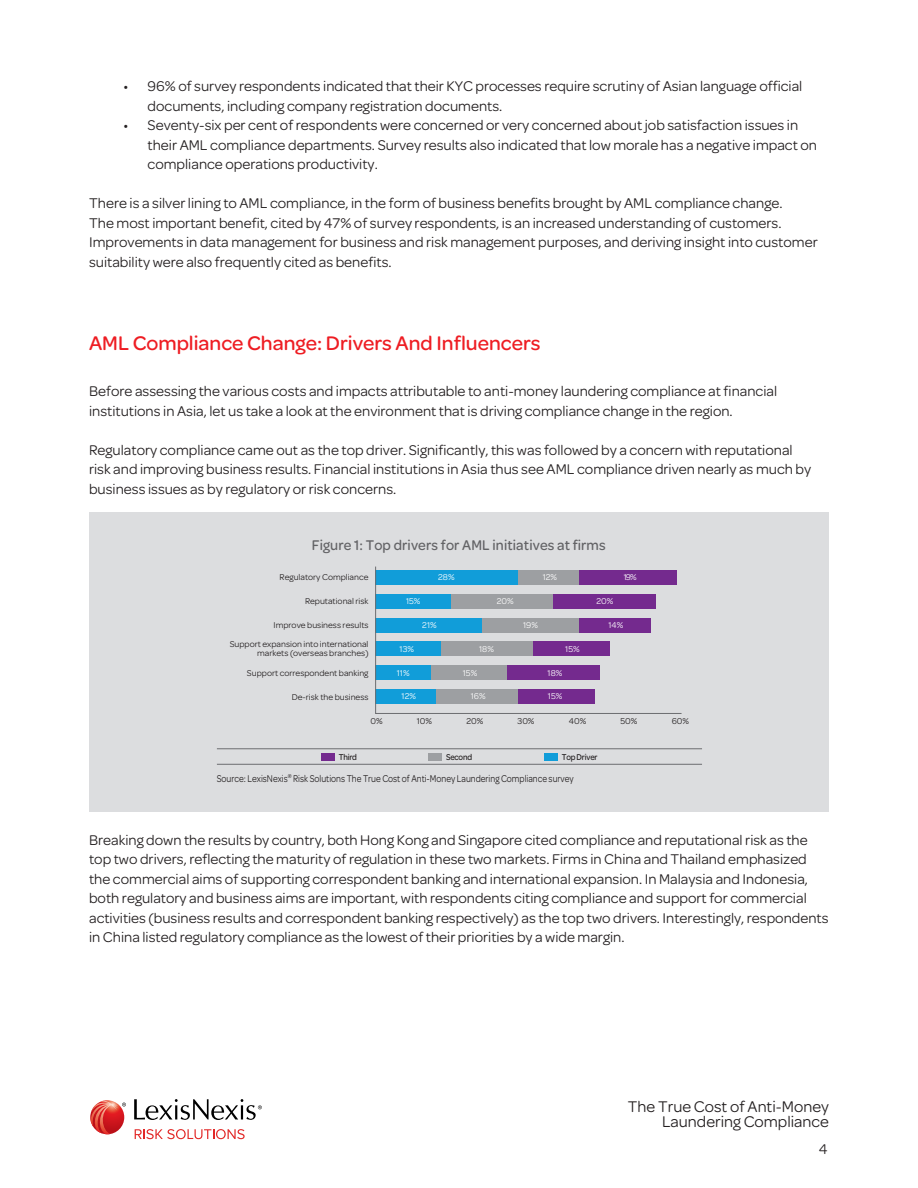
<style>
.page{position:relative;width:918px;height:1188px;background:#fff}
.page>*{position:absolute;margin:0;border:0;box-sizing:border-box;transform-origin:0 0}
.t1{font:500 21px "Omnes";color:#ee1d23}
.t2{font:16.5px/15px "Omnes";color:#231f20;text-align:right}
.t3{font:15px/19.5px "Omnes";color:#231f20}
.t4{font:500 15px "Omnes";letter-spacing:.01em;color:#636366;scale:.95 1}
.t5{font:10.5px "Omnes";color:#231f20;scale:.85 1}
.t6{font:9px/19.5px "Omnes";color:#231f20;text-align:right}
.t7{font:9px "Omnes";color:#fff}
.t8{font:500 9px "Omnes";letter-spacing:-.02em;color:#231f20;scale:.9 1}
</style>
<div class="page">
<svg style="left:135px;top:1129px;width:110px;height:10px"></svg>
<svg style="left:134px;top:1099px;width:128px;height:21px"></svg>
<svg style="left:90px;top:1100px;width:34px;height:34px"></svg>
<svg style="left:91px;top:1101px;width:35px;height:33px"></svg>
<div style="left:89px;top:512px;width:740px;height:300px;background:#dcdddf"></div>
<hr style="left:217px;top:748px;width:485px;height:1px;background:#6c6d70">
<hr style="left:217px;top:764px;width:485px;height:1px;background:#6c6d70">
<div style="left:321px;top:753px;width:14px;height:8px;background:#742a8e"></div>
<div style="left:429px;top:753px;width:13px;height:8px;background:#9d9fa2"></div>
<div style="left:544px;top:753px;width:14px;height:8px;background:#119dd9"></div>
<svg style="left:375px;top:566px;width:307px;height:148px"></svg>
<p class="t3" style="left:148px;top:77px;width:656px;text-indent:-24px">• 96% of survey respondents indicated that their KYC processes require scrutiny of Asian language official documents, including company registration documents.</p>
<p class="t3" style="left:148px;top:116px;width:671px;text-indent:-24px">• Seventy-six per cent of respondents were concerned or very concerned about job satisfaction issues in their AML compliance departments. Survey results also indicated that low morale has a negative impact on compliance operations productivity.</p>
<p class="t3" style="left:89px;top:194px;width:730px">There is a silver lining to AML compliance, in the form of business benefits brought by AML compliance change.<br>The most important benefit, cited by 47% of survey respondents, is an increased understanding of customers.<br>Improvements in data management for business and risk management purposes, and deriving insight into customer suitability were also frequently cited as benefits.</p>
<p class="t1" style="left:89px;top:332px;width:453px">AML Compliance Change: Drivers And Influencers</p>
<p class="t3" style="left:89px;top:382px;width:690px">Before assessing the various costs and impacts attributable to anti-money laundering compliance at financial institutions in Asia, let us take a look at the environment that is driving compliance change in the region.</p>
<p class="t3" style="left:89px;top:440px;width:724px">Regulatory compliance came out as the top driver. Significantly, this was followed by a concern with reputational risk and improving business results. Financial institutions in Asia thus see AML compliance driven nearly as much by business issues as by regulatory or risk concerns.</p>
<p class="t4" style="left:312px;top:536px;width:311px">Figure 1: Top drivers for AML initiatives at firms</p>
<p class="t6" style="left:280px;top:567px;width:90px">Regulatory Compliance</p>
<p class="t6" style="left:305px;top:591px;width:65px">Reputational risk</p>
<p class="t6" style="left:230px;top:615px;width:140px">Improve business results<br>Support expansion into international</p>
<p class="t6" style="left:247px;top:644px;width:123px">markets (overseas branches)<br>Support correspondent banking</p>
<p class="t6" style="left:292px;top:687px;width:78px">De-risk the business</p>
<p class="t6" style="left:370px;top:711px;width:14px">0%</p>
<p class="t7" style="left:438px;top:572px;width:18px">28%</p>
<p class="t7" style="left:543px;top:572px;width:16px">12%</p>
<p class="t7" style="left:624px;top:572px;width:15px">19%</p>
<p class="t7" style="left:406px;top:596px;width:16px">15%</p>
<p class="t7" style="left:497px;top:596px;width:18px">20%</p>
<p class="t7" style="left:596px;top:596px;width:18px">20%</p>
<p class="t7" style="left:422px;top:620px;width:16px">21%</p>
<p class="t7" style="left:523px;top:620px;width:16px">19%</p>
<p class="t7" style="left:608px;top:620px;width:16px">14%</p>
<p class="t7" style="left:400px;top:644px;width:16px">13%</p>
<p class="t7" style="left:479px;top:644px;width:16px">18%</p>
<p class="t7" style="left:565px;top:644px;width:16px">15%</p>
<p class="t7" style="left:397px;top:668px;width:14px">11%</p>
<p class="t7" style="left:463px;top:668px;width:16px">15%</p>
<p class="t7" style="left:548px;top:668px;width:16px">18%</p>
<p class="t7" style="left:402px;top:691px;width:16px">12%</p>
<p class="t7" style="left:471px;top:691px;width:16px">16%</p>
<p class="t7" style="left:548px;top:691px;width:16px">15%</p>
<p class="t6" style="left:417px;top:711px;width:17px">10%</p>
<p class="t6" style="left:466px;top:711px;width:18px">20%</p>
<p class="t6" style="left:518px;top:711px;width:19px">30%</p>
<p class="t6" style="left:569px;top:711px;width:19px">40%</p>
<p class="t6" style="left:620px;top:711px;width:19px">50%</p>
<p class="t6" style="left:672px;top:711px;width:19px">60%</p>
<p class="t8" style="left:339px;top:752px;width:22px">Third</p>
<p class="t8" style="left:446px;top:752px;width:31px">Second</p>
<p class="t8" style="left:562px;top:752px;width:41px">Top Driver</p>
<p class="t5" style="left:217px;top:772px;width:421px">Source: LexisNexis<sup>®</sup> Risk Solutions The True Cost of Anti-Money Laundering Compliance survey</p>
<p class="t3" style="left:89px;top:830px;width:741px">Breaking down the results by country, both Hong Kong and Singapore cited compliance and reputational risk as the top two drivers, reflecting the maturity of regulation in these two markets. Firms in China and Thailand emphasized the commercial aims of supporting correspondent banking and international expansion. In Malaysia and Indonesia, both regulatory and business aims are important, with respondents citing compliance and support for commercial activities (business results and correspondent banking respectively) as the top two drivers. Interestingly, respondents in China listed regulatory compliance as the lowest of their priorities by a wide margin.</p>
<p class="t2" style="left:628px;top:1099px;width:202px">The True Cost of Anti-Money<br>Laundering Compliance</p>
<p class="t3" style="left:819px;top:1139px;width:10px">4</p>
</div>
